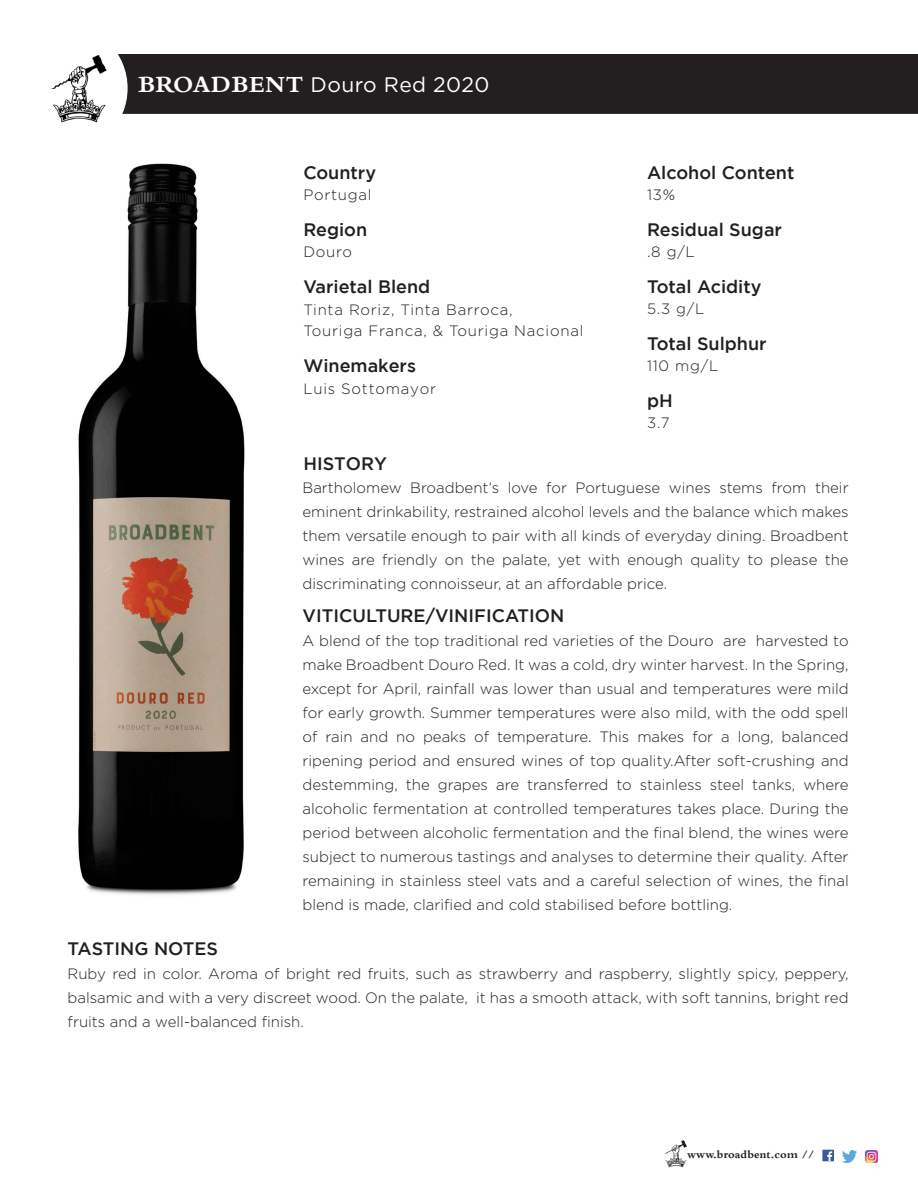
<style>
.page{position:relative;width:918px;height:1188px;background:#fff}
.page>*{position:absolute;margin:0;border:0;box-sizing:border-box;transform-origin:0 0}
.t1{font:21px "Gotham";letter-spacing:.02em;color:#fff}
.t2{font:500 18px "Gotham";color:#231f20}
.t3{font:300 15px/24px "Gotham";color:#231f20;text-align:justify}
.t4{font:300 15px/21px "Gotham";letter-spacing:.05em;color:#231f20}
.t5{font:700 11.55px "Bembo";letter-spacing:.01em;color:#231f20}
.s1{font-family:"Bembo";font-weight:700;font-size:24px}
</style>
<div class="page">
<div style="left:127px;top:54px;width:791px;height:60px;background:#231f20"></div>
<svg style="left:50px;top:54px;width:77px;height:69px"></svg>
<svg style="left:664px;top:1140px;width:23px;height:27px"></svg>
<div style="left:822px;top:1150px;width:12px;height:11px;background:#3c5a99"></div>
<svg style="left:827px;top:1151px;width:5px;height:10px"></svg>
<img style="left:842px;top:1151px;width:14px;height:11px">
<svg style="left:865px;top:1150px;width:13px;height:13px"></svg>
<img style="left:78px;top:163px;width:167px;height:732px">
<p class="t1" style="left:138px;top:73px;width:353px"><span class="s1">BROADBENT</span> Douro Red 2020</p>
<p class="t2" style="left:303px;top:163px;width:74px">Country</p>
<p class="t4" style="left:303px;top:184px;width:70px">Portugal</p>
<p class="t2" style="left:303px;top:220px;width:65px">Region</p>
<p class="t3" style="left:303px;top:240px;width:50px">Douro</p>
<p class="t2" style="left:303px;top:277px;width:128px">Varietal Blend</p>
<p class="t4" style="left:303px;top:299px;width:282px">Tinta Roriz, Tinta Barroca,<br>Touriga Franca, &amp; Touriga Nacional</p>
<p class="t2" style="left:303px;top:356px;width:114px">Winemakers</p>
<p class="t4" style="left:303px;top:378px;width:134px">Luis Sottomayor</p>
<p class="t2" style="left:303px;top:454px;width:85px">HISTORY</p>
<p class="t2" style="left:647px;top:163px;width:149px">Alcohol Content</p>
<p class="t3" style="left:647px;top:183px;width:30px">13%</p>
<p class="t2" style="left:647px;top:220px;width:136px">Residual Sugar</p>
<p class="t3" style="left:647px;top:240px;width:49px">.8 g/L</p>
<p class="t2" style="left:647px;top:277px;width:116px">Total Acidity</p>
<p class="t3" style="left:647px;top:297px;width:59px">5.3 g/L</p>
<p class="t2" style="left:647px;top:334px;width:121px">Total Sulphur</p>
<p class="t3" style="left:647px;top:354px;width:73px">110 mg/L</p>
<p class="t2" style="left:647px;top:391px;width:27px">pH</p>
<p class="t3" style="left:647px;top:411px;width:24px">3.7</p>
<p class="t3" style="left:303px;top:476px;width:548px">Bartholomew Broadbent’s love for Portuguese wines stems from their eminent drinkability, restrained alcohol levels and the balance which makes them versatile enough to pair with all kinds of everyday dining. Broadbent wines are friendly on the palate, yet with enough quality to please the discriminating connoisseur, at an affordable price.</p>
<p class="t2" style="left:303px;top:606px;width:263px">VITICULTURE/VINIFICATION</p>
<p class="t3" style="left:303px;top:629px;width:548px">A blend of the top traditional red varieties of the Douro are harvested to make Broadbent Douro Red. It was a cold, dry winter harvest. In the Spring, except for April, rainfall was lower than usual and temperatures were mild for early growth. Summer temperatures were also mild, with the odd spell of rain and no peaks of temperature. This makes for a long, balanced ripening period and ensured wines of top quality.After soft-crushing and destemming, the grapes are transferred to stainless steel tanks, where alcoholic fermentation at controlled temperatures takes place. During the period between alcoholic fermentation and the final blend, the wines were subject to numerous tastings and analyses to determine their quality. After remaining in stainless steel vats and a careful selection of wines, the final blend is made, clarified and cold stabilised before bottling.</p>
<p class="t2" style="left:68px;top:939px;width:152px">TASTING NOTES</p>
<p class="t3" style="left:68px;top:962px;width:783px">Ruby red in color. Aroma of bright red fruits, such as strawberry and raspberry, slightly spicy, peppery, balsamic and with a very discreet wood. On the palate, it has a smooth attack, with soft tannins, bright red fruits and a well-balanced finish.</p>
<p class="t5" style="left:687px;top:1148px;width:129px">www.broadbent.com //</p>
</div>
